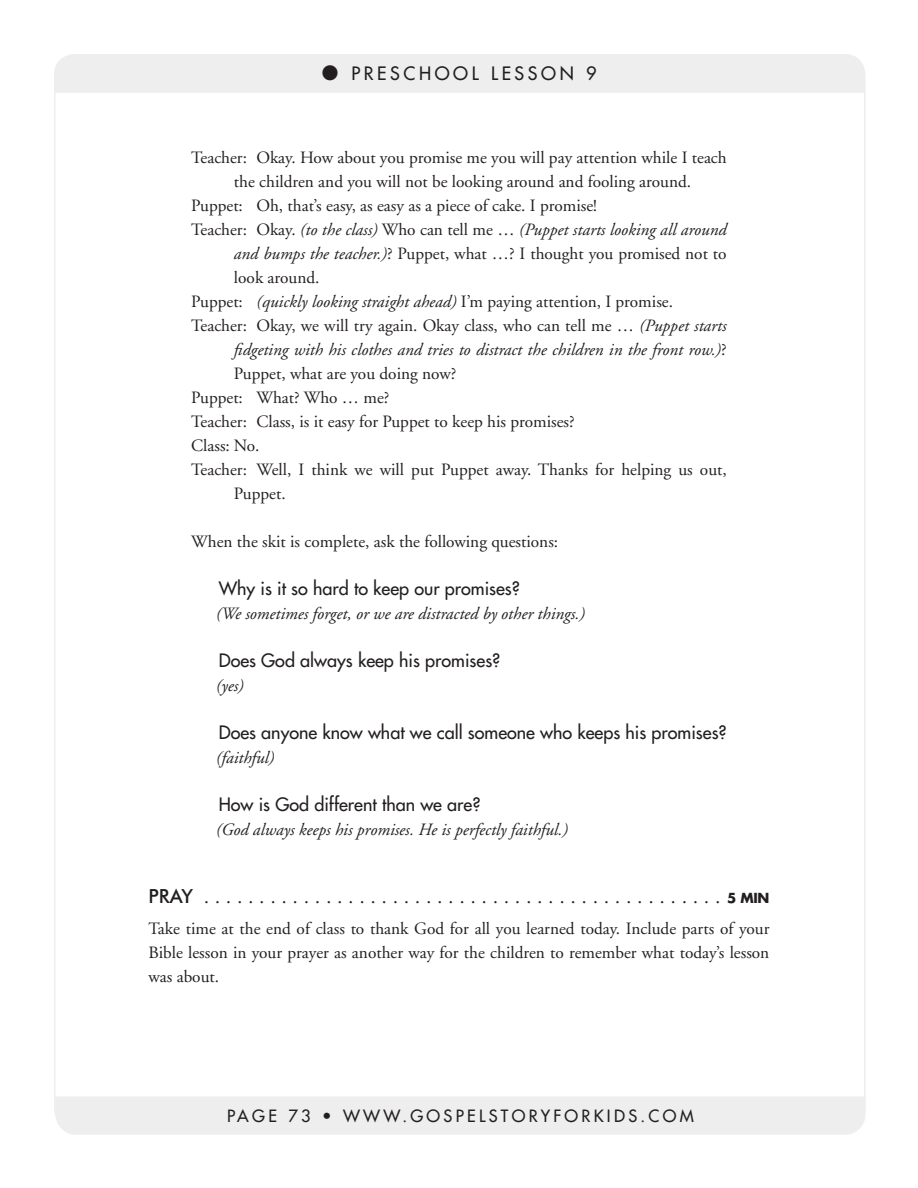
<style>
.page{position:relative;width:918px;height:1188px;background:#fff}
.page>*{position:absolute;margin:0;border:0;box-sizing:border-box;transform-origin:0 0}
.t1{font:19.5px "Adobe Garamond";color:#231f20}
.t2{font:500 19.5px "Futura BT";color:#231f20}
.t3{font:18px "Futura";color:#231f20}
.t4{font:17.25px/24px "Adobe Garamond";color:#231f20;text-align:justify}
.t5{font:italic 17.25px "Adobe Garamond";color:#231f20}
.t6{font:16.5px "Futura";letter-spacing:.2em;color:#231f20}
.s1{font-style:normal}
.s2{font-style:italic}
.s3{color:#fff}
.s4{font-family:"Futura";font-weight:700;font-size:13.5px}
</style>
<div class="page">
<div style="left:55px;top:55px;width:810px;height:38px;background:#eeeeef"></div>
<div style="left:56px;top:1096px;width:810px;height:39px;background:#eeeeef"></div>
<p class="t3" style="left:322px;top:62px;width:129px">● pres chool</p>
<p class="t3" style="left:491px;top:62px;width:26px">Lesson</p>
<p class="t3" style="left:586px;top:62px;width:12px">9</p>
<p class="t4" style="left:191px;top:146px;width:537px">Teacher: Okay. How about you promise me you will pay attention while I teach</p>
<p class="t4" style="left:234px;top:170px;width:459px">the children and you will not be looking around and fooling around.</p>
<p class="t4" style="left:191px;top:194px;width:407px">Puppet: Oh, that’s easy, as easy as a piece of cake. I promise!</p>
<p class="t5" style="left:191px;top:220px;width:537px"><span class="s1">Teacher: Okay.</span> (to the class) <span class="s1">Who can tell me …</span> (Puppet starts looking all around</p>
<p class="t4" style="left:234px;top:242px;width:494px"><span class="s2">and bumps the teacher.)</span>? Puppet, what …? I thought you promised not to</p>
<p class="t4" style="left:234px;top:266px;width:87px">look around.</p>
<p class="t4" style="left:191px;top:290px;width:483px">Puppet: <span class="s2">(quickly looking straight ahead)</span> I’m paying attention, I promise.</p>
<p class="t4" style="left:191px;top:314px;width:537px">Teacher: Okay, we will try again. Okay class, who can tell me … <span class="s2">(Puppet starts</span></p>
<p class="t5" style="left:234px;top:340px;width:494px">fidgeting with his clothes and tries to distract the children in the front row.)<span class="s1">?</span></p>
<p class="t4" style="left:234px;top:362px;width:224px">Puppet, what are you doing now?</p>
<p class="t4" style="left:191px;top:386px;width:200px">Puppet: What? Who … me?</p>
<p class="t4" style="left:191px;top:410px;width:385px">Teacher: Class, is it easy for Puppet to keep his promises?</p>
<p class="t4" style="left:191px;top:434px;width:70px">Class: No.</p>
<p class="t4" style="left:191px;top:458px;width:537px">Teacher: Well, I think we will put Puppet away. Thanks for helping us out,</p>
<p class="t4" style="left:234px;top:482px;width:53px">Puppet.</p>
<p class="t4" style="left:191px;top:530px;width:368px">When the skit is complete, ask the following questions:</p>
<p class="t3" style="left:190px;top:577px;width:331px"><span class="s3">■</span> Why is it so hard to keep our promises?</p>
<p class="t5" style="left:216px;top:604px;width:371px">(We sometimes forget, or we are distracted by other things.)</p>
<p class="t3" style="left:190px;top:649px;width:312px"><span class="s3">■</span> Does God always keep his promises?</p>
<p class="t5" style="left:216px;top:676px;width:29px">(yes)</p>
<p class="t3" style="left:190px;top:721px;width:538px"><span class="s3">■</span> Does anyone know what we call someone who keeps his promises?</p>
<p class="t5" style="left:216px;top:748px;width:60px">(faithful)</p>
<p class="t3" style="left:190px;top:793px;width:292px"><span class="s3">■</span> How is God different than we are?</p>
<p class="t5" style="left:216px;top:820px;width:354px">(God always keeps his promises. He is perfectly faithful.)</p>
<p class="t2" style="left:148px;top:885px;width:12px">PRAY</p>
<p class="t1" style="left:204px;top:887px;width:567px">............................................... <span class="s4">5 min</span></p>
<p class="t4" style="left:148px;top:917px;width:623px">Take time at the end of class to thank God for all you learned today. Include parts of your Bible lesson in your prayer as another way for the children to remember what today’s lesson was about.</p>
<p class="t6" style="left:227px;top:1105px;width:468px">PAGE 73 • www.g ospe lstoryforkids.com</p>
</div>
